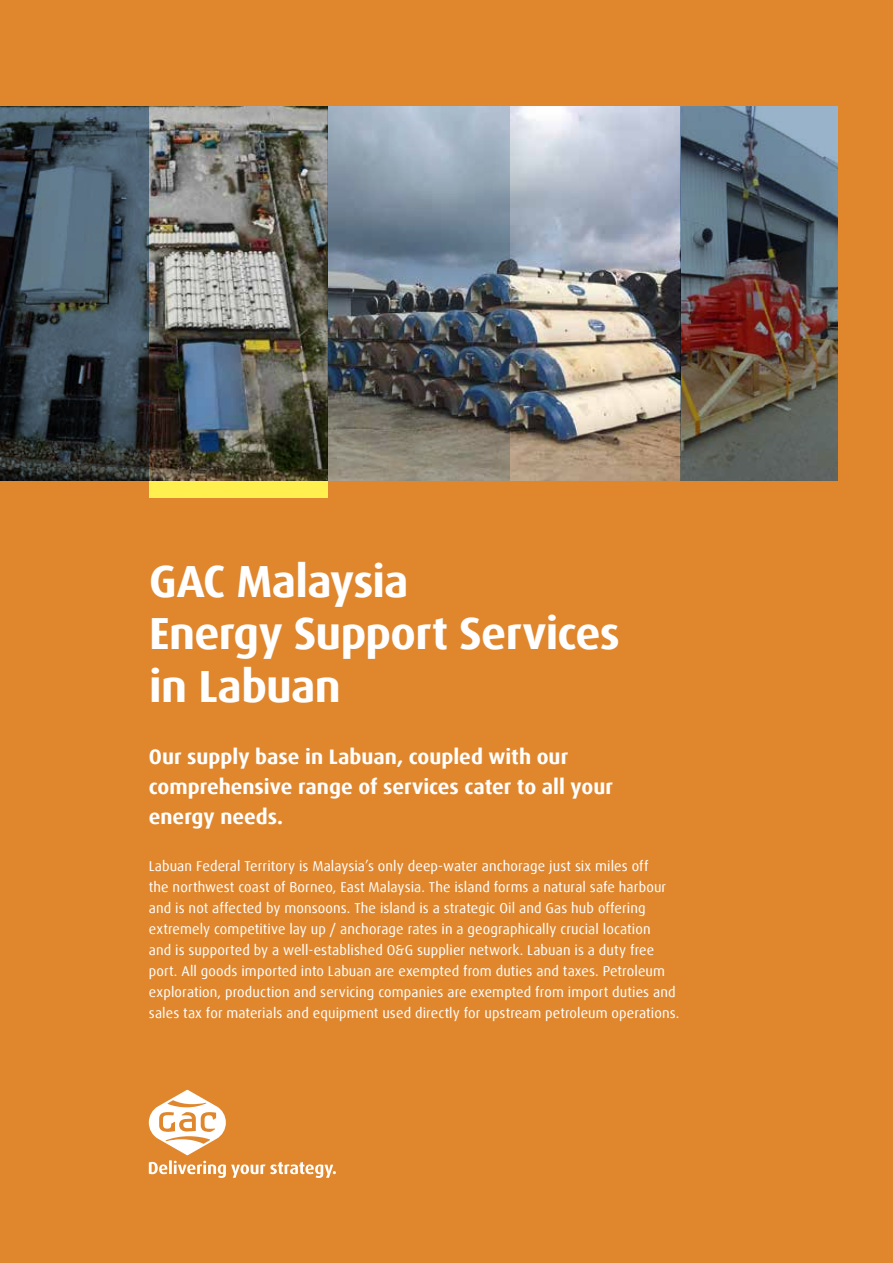
<style>
.page{position:relative;width:893px;height:1263px;background:#e0872e}
.page>*{position:absolute;margin:0;border:0;box-sizing:border-box;transform-origin:0 0}
.t1{font:700 45px/52.5px "Dax Offc";letter-spacing:-.015em;color:#fff}
.t2{font:700 21px/30px "Dax Offc";color:#fff}
.t3{font:14.25px/21px "Dax Offc";letter-spacing:.01em;color:#fff}
</style>
<div class="page">
<div style="left:149px;top:480px;width:178px;height:17px;background:#fff04f"></div>
<img style="left:510px;top:106px;width:170px;height:374px">
<img style="left:149px;top:106px;width:178px;height:374px">
<svg style="left:149px;top:1090px;width:187px;height:88px"></svg>
<svg style="left:0;top:106px;width:149px;height:374px;background:#3a4852"></svg>
<img style="left:680px;top:106px;width:158px;height:374px">
<img style="left:327px;top:106px;width:183px;height:374px">
<h1 class="t1" style="left:149px;top:555px;width:472px">GAC Malaysia<br>Energy Support Services in Labuan</h1>
<h2 class="t2" style="left:149px;top:742px;width:466px">Our supply base in Labuan, coupled with our comprehensive range of services cater to all your energy needs.</h2>
<p class="t3" style="left:149px;top:855px;width:532px">Labuan Federal Territory is Malaysia’s only deep-water anchorage just six miles off<br>the northwest coast of Borneo, East Malaysia. The island forms a natural safe harbour and is not affected by monsoons. The island is a strategic Oil and Gas hub offering extremely competitive lay up / anchorage rates in a geographically crucial location<br>and is supported by a well-established O&amp;G supplier network. Labuan is a duty free port. All goods imported into Labuan are exempted from duties and taxes. Petroleum exploration, production and servicing companies are exempted from import duties and sales tax for materials and equipment used directly for upstream petroleum operations.</p>
</div>
